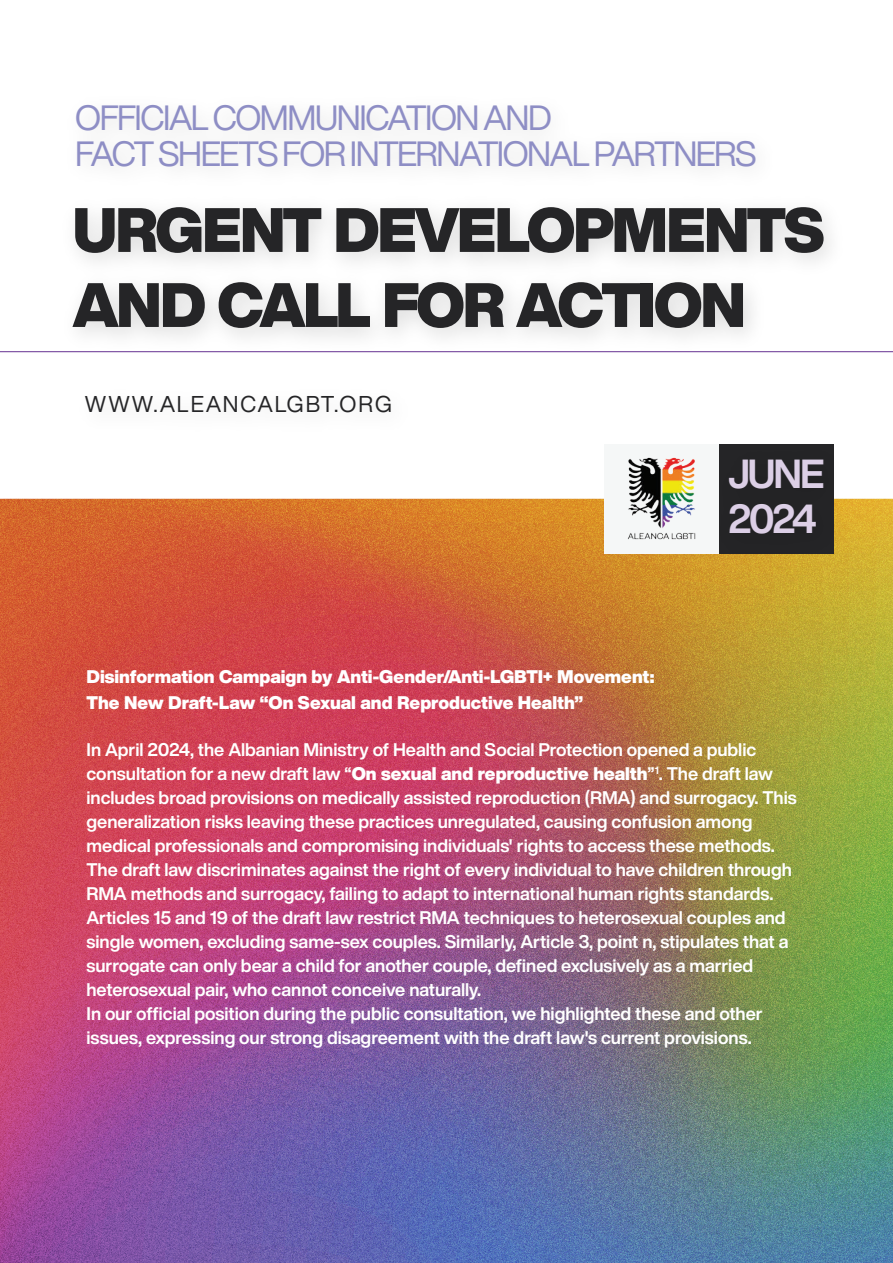
<style>
.page{position:relative;width:893px;height:1263px;background:#fff}
.page>*{position:absolute;margin:0;border:0;box-sizing:border-box;transform-origin:0 0}
.t1{font:900 61.5px/75px "Helvetica Now Display";letter-spacing:-.035em;color:#252527}
.t2{font:700 39.9px/45px "Helvetica Now Display";letter-spacing:-.06em;color:#dccfe6}
.t3{font:34.5px/36px "Helvetica Now Display";letter-spacing:-.05em;color:#8e8ec5}
.t4{font:22.5px "Helvetica Now Display";letter-spacing:.08em;color:#252527}
.t5{font:700 18px/24px "Helvetica Now Display";color:#fff}
.t6{font:900 18px/25.5px "Helvetica Now Display";color:#fff}
.s1{font-weight:900}
</style>
<div class="page">
<img style="left:0;top:498px;width:893px;height:765px">
<hr style="left:0;top:351px;width:893px;height:1px;background:#663092">
<img style="left:50px;top:210px;width:818px;height:143px">
<div style="left:604px;top:444px;width:115px;height:110px;background:#f5f7f7"></div>
<img style="left:705px;top:444px;width:156px;height:135px">
<img style="left:53px;top:116px;width:734px;height:130px">
<img style="left:628px;top:457px;width:68px;height:83px">
<h3 class="t3" style="left:75px;top:99px;width:683px">OFFICIAL COMMUNICATION AND<br>FACT SHEETS FOR INTERNATIONAL PARTNERS</h3>
<h1 class="t1" style="left:73px;top:193px;width:753px">URGENT DEVELOPMENTS<br>AND CALL FOR ACTION</h1>
<p class="t4" style="left:85px;top:389px;width:308px">WWW.ALEANCALGBT.ORG</p>
<p class="t6" style="left:87px;top:664px;width:569px">Disinformation Campaign by Anti-Gender/Anti-LGBTI+ Movement:<br>The New Draft-Law “On Sexual and Reproductive Health”</p>
<h2 class="t2" style="left:728px;top:451px;width:98px">JUNE<br>2024</h2>
<p class="t5" style="left:86px;top:737px;width:712px">In April 2024, the Albanian Ministry of Health and Social Protection opened a public consultation for a new draft law “<span class="s1">On sexual and reproductive health</span>”<sup>1</sup>. The draft law includes broad provisions on medically assisted reproduction (RMA) and surrogacy. This generalization risks leaving these practices unregulated, causing confusion among medical professionals and compromising individuals' rights to access these methods.<br>The draft law discriminates against the right of every individual to have children through RMA methods and surrogacy, failing to adapt to international human rights standards.<br>Articles 15 and 19 of the draft law restrict RMA techniques to heterosexual couples and single women, excluding same-sex couples. Similarly, Article 3, point n, stipulates that a surrogate can only bear a child for another couple, defined exclusively as a married heterosexual pair, who cannot conceive naturally.<br>In our official position during the public consultation, we highlighted these and other issues, expressing our strong disagreement with the draft law's current provisions.</p>
</div>
